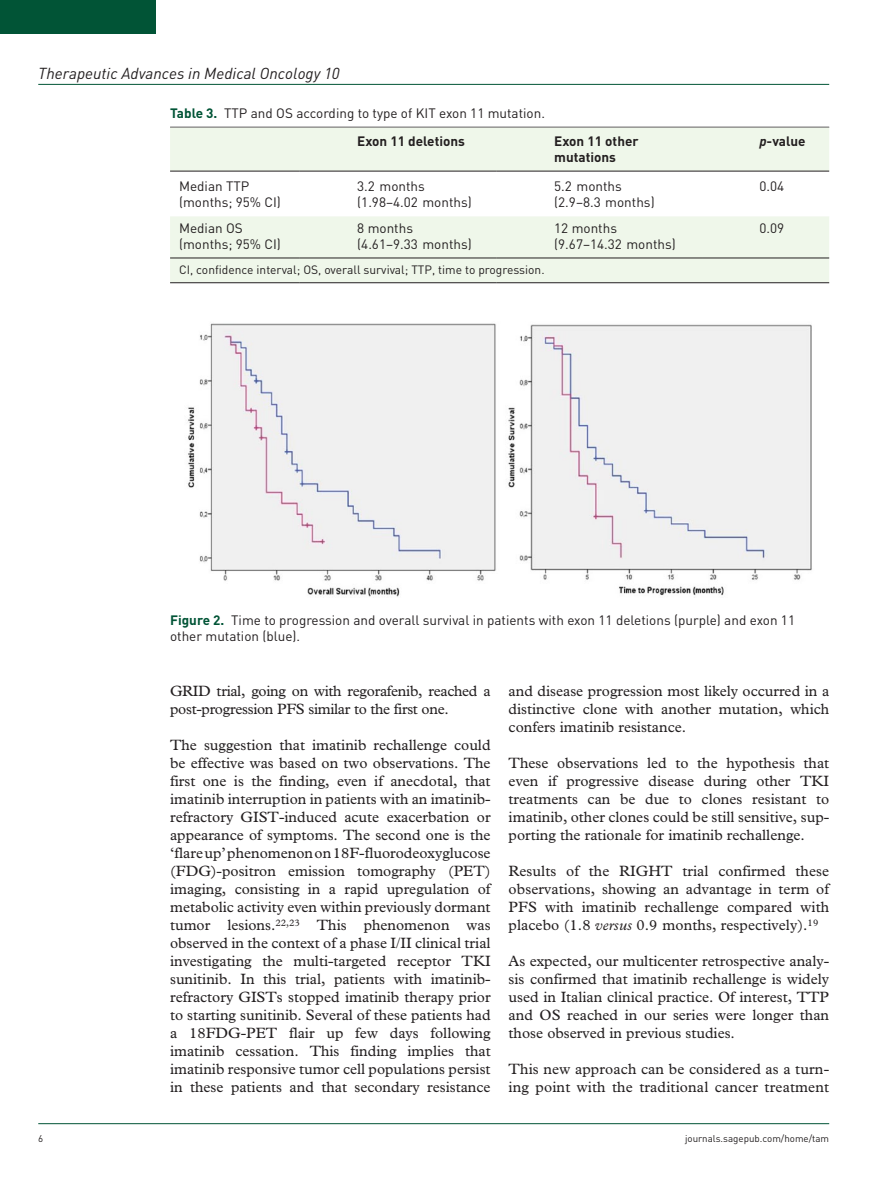
<style>
.page{position:relative;width:893px;height:1191px;background:#fff}
.page>*{position:absolute;margin:0;border:0;box-sizing:border-box;transform-origin:0 0}
.t1{font:italic 15.75px "DIN";color:#231f20}
.t2{font:15px/18px "Plantin Std";color:#231f20;text-align:justify}
.t3{font:15px/18px "Plantin Std";letter-spacing:-.02em;color:#231f20}
.t4{font:13.5px/15.8px "DIN";color:#231f20}
.t5{font:700 13.5px/15.8px "DIN";color:#231f20}
.t6{font:12px "DIN";color:#231f20}
.t7{font:9.75px "DIN";color:#231f20}
.s1{font-weight:700;color:#015436}
.s2{font-weight:700}
.s3{font-style:italic}
</style>
<div class="page">
<hr style="left:38px;top:84px;width:791px;height:1px;background:#015436">
<hr style="left:38px;top:1123px;width:791px;height:1px;background:#015436">
<div style="left:0;top:0;width:155px;height:34px;background:#015436"></div>
<hr style="left:170px;top:127px;width:659px;height:1px;background:#231f20">
<div style="left:170px;top:128px;width:659px;height:154px;background:#eff7ea"></div>
<svg style="left:170px;top:172px;width:659px;height:44px"></svg>
<hr style="left:170px;top:171px;width:130px;height:1px;background:#231f20">
<hr style="left:300px;top:171px;width:197px;height:1px;background:#231f20">
<hr style="left:497px;top:171px;width:205px;height:1px;background:#231f20">
<hr style="left:702px;top:171px;width:127px;height:1px;background:#231f20">
<hr style="left:170px;top:258px;width:130px;height:1px;background:#231f20">
<hr style="left:300px;top:258px;width:197px;height:1px;background:#231f20">
<hr style="left:497px;top:258px;width:205px;height:1px;background:#231f20">
<hr style="left:702px;top:258px;width:127px;height:1px;background:#231f20">
<hr style="left:170px;top:282px;width:130px;height:1px;background:#231f20">
<hr style="left:300px;top:282px;width:197px;height:1px;background:#231f20">
<hr style="left:497px;top:282px;width:205px;height:1px;background:#231f20">
<hr style="left:702px;top:282px;width:127px;height:1px;background:#231f20">
<img style="left:188px;top:323px;width:624px;height:274px">
<p class="t1" style="left:38px;top:63px;width:303px">Therapeutic Advances in Medical Oncology 10</p>
<p class="t4" style="left:357px;top:98px;width:189px;line-height:28.5px;text-indent:-187px"><span class="s1">Table 3.</span> TTP and OS according to type of KIT exon 11 mutation.<br><span class="s2">Exon 11 deletions</span></p>
<p class="t5" style="left:554px;top:133px;width:86px">Exon 11 other mutations</p>
<p class="t5" style="left:759px;top:133px;width:48px"><span class="s3">p</span>-value</p>
<p class="t4" style="left:179px;top:178px;width:103px">Median TTP (months; 95% CI)</p>
<p class="t4" style="left:357px;top:178px;width:116px">3.2 months (1.98–4.02 months)</p>
<p class="t4" style="left:554px;top:178px;width:102px">5.2 months (2.9–8.3 months)</p>
<p class="t4" style="left:759px;top:178px;width:26px">0.04</p>
<p class="t4" style="left:179px;top:220px;width:103px">Median OS (months; 95% CI)</p>
<p class="t4" style="left:357px;top:220px;width:116px">8 months (4.61–9.33 months)</p>
<p class="t4" style="left:554px;top:220px;width:123px">12 months (9.67–14.32 months)</p>
<p class="t4" style="left:759px;top:220px;width:26px">0.09</p>
<p class="t6" style="left:179px;top:262px;width:367px">CI, confidence interval; OS, overall survival; TTP, time to progression.</p>
<p class="t4" style="left:170px;top:612px;width:626px"><span class="s1">Figure 2.</span> Time to progression and overall survival in patients with exon 11 deletions (purple) and exon 11 other mutation (blue).</p>
<p class="t3" style="left:170px;top:682px;width:322px">GRID trial, going on with regorafenib, reached a post-progression PFS similar to the first one.</p>
<p class="t2" style="left:170px;top:736px;width:322px">The suggestion that imatinib rechallenge could be effective was based on two observations. The first one is the finding, even if anecdotal, that imatinib interruption in patients with an imatinib&shy;refractory GIST-induced acute exacerbation or appearance of symptoms. The second one is the ‘flare up’ phenomenon on 18F-fluorodeoxyglucose (FDG)-positron emission tomography (PET) imaging, consisting in a rapid upregulation of metabolic activity even within previously dormant tumor lesions.<sup>22,23</sup> This phenomenon was observed in the context of a phase I/II clinical trial investigating the multi-targeted receptor TKI sunitinib. In this trial, patients with imatinib&shy;refractory GISTs stopped imatinib therapy prior to starting sunitinib. Several of these patients had a 18FDG-PET flair up few days following imatinib cessation. This finding implies that imatinib responsive tumor cell populations persist in these patients and that secondary resistance</p>
<p class="t2" style="left:509px;top:682px;width:322px">and disease progression most likely occurred in a distinctive clone with another mutation, which confers imatinib resistance.</p>
<p class="t2" style="left:509px;top:754px;width:322px">These observations led to the hypothesis that even if progressive disease during other TKI treatments can be due to clones resistant to imatinib, other clones could be still sensitive, sup&shy;porting the rationale for imatinib rechallenge.</p>
<p class="t2" style="left:509px;top:862px;width:322px">Results of the RIGHT trial confirmed these observations, showing an advantage in term of PFS with imatinib rechallenge compared with placebo (1.8 <span class="s3">versus</span> 0.9 months, respectively).<sup>19</sup></p>
<p class="t2" style="left:509px;top:952px;width:322px">As expected, our multicenter retrospective analy&shy;sis confirmed that imatinib rechallenge is widely used in Italian clinical practice. Of interest, TTP and OS reached in our series were longer than those observed in previous studies.</p>
<p class="t2" style="left:509px;top:1060px;width:322px">This new approach can be considered as a turn&shy;ing point with the traditional cancer treatment</p>
<p class="t7" style="left:38px;top:1132px;width:7px">6</p>
<p class="t7" style="left:685px;top:1132px;width:146px">journals.sagepub.com/home/tam</p>
</div>
